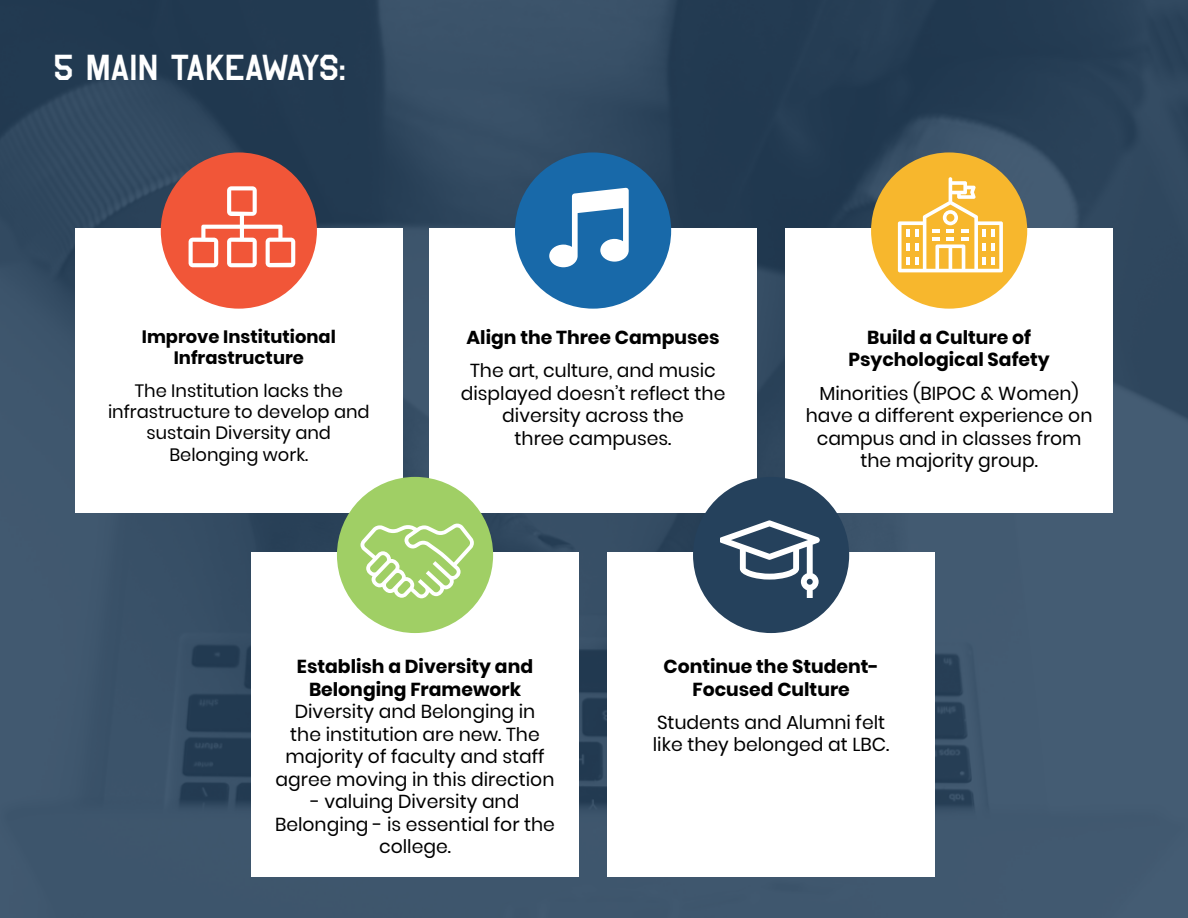
<style>
.page{position:relative;width:1188px;height:918px;background:#fff}
.page>*{position:absolute;margin:0;border:0;box-sizing:border-box;transform-origin:0 0}
.t1{font:33px "Air Corps JNL";letter-spacing:.025em;color:#fff}
.t2{font:18.75px/22.5px "Poppins";color:#000;text-align:center}
.t3{font:700 18.75px/22.5px "Poppins";color:#000;text-align:center}
.t4{font:17.85px/21.5px "Poppins";color:#000;text-align:center}
.t5{font:700 17.85px/21.5px "Poppins";color:#000;text-align:center}
</style>
<div class="page">
<img style="left:0;top:0;width:1188px;height:918px">
<div style="left:75px;top:228px;width:328px;height:285px;background:#fff"></div>
<div style="left:251px;top:553px;width:328px;height:324px;background:#fff"></div>
<div style="left:429px;top:228px;width:328px;height:285px;background:#fff"></div>
<div style="left:607px;top:553px;width:328px;height:324px;background:#fff"></div>
<div style="left:785px;top:228px;width:328px;height:285px;background:#fff"></div>
<div style="left:161px;top:152px;width:156px;height:157px;background:#f15638;border-radius:50%"></div>
<div style="left:337px;top:477px;width:156px;height:156px;background:#a0cf65;border-radius:50%"></div>
<div style="left:515px;top:152px;width:156px;height:157px;background:#1869a9;border-radius:50%"></div>
<div style="left:693px;top:477px;width:156px;height:156px;background:#25415c;border-radius:50%"></div>
<div style="left:871px;top:152px;width:156px;height:157px;background:#f7b72d;border-radius:50%"></div>
<svg style="left:898px;top:177px;width:105px;height:95px"></svg>
<svg style="left:549px;top:188px;width:80px;height:79px"></svg>
<svg style="left:721px;top:520px;width:99px;height:77px"></svg>
<svg style="left:360px;top:524px;width:114px;height:74px"></svg>
<svg style="left:189px;top:186px;width:106px;height:81px"></svg>
<h1 class="t1" style="left:54px;top:50px;width:293px">5 MAIN TAKEAWAYS:</h1>
<p class="t5" style="left:142px;top:326px;width:195px">Improve Institutional<br>Infrastructure</p>
<p class="t4" style="left:108px;top:380px;width:263px">The Institution lacks the infrastructure to develop and sustain Diversity and<br>Belonging work.</p>
<p class="t3" style="left:467px;top:326px;width:254px">Align the Three Campuses</p>
<p class="t2" style="left:461px;top:359px;width:266px">The art, culture, and music displayed doesn’t reflect the diversity across the<br>three campuses.</p>
<p class="t3" style="left:848px;top:326px;width:203px">Build a Culture of<br>Psychological Safety</p>
<p class="t2" style="left:806px;top:382px;width:288px">Minorities (BIPOC &amp; Women) have a different experience on campus and in classes from the majority group.</p>
<p class="t3" style="left:297px;top:655px;width:238px">Establish a Diversity and<br>Belonging Framework</p>
<p class="t2" style="left:276px;top:700px;width:280px">Diversity and Belonging in<br>the institution are new. The majority of faculty and staff agree moving in this direction</p>
<p class="t2" style="left:275px;top:791px;width:281px">- valuing Diversity and<br>Belonging - is essential for the college.</p>
<p class="t3" style="left:663px;top:655px;width:217px">Continue the Student-<br>Focused Culture</p>
<p class="t2" style="left:653px;top:711px;width:238px;text-align:left">Students and Alumni felt like they belonged at LBC.</p>
</div>
